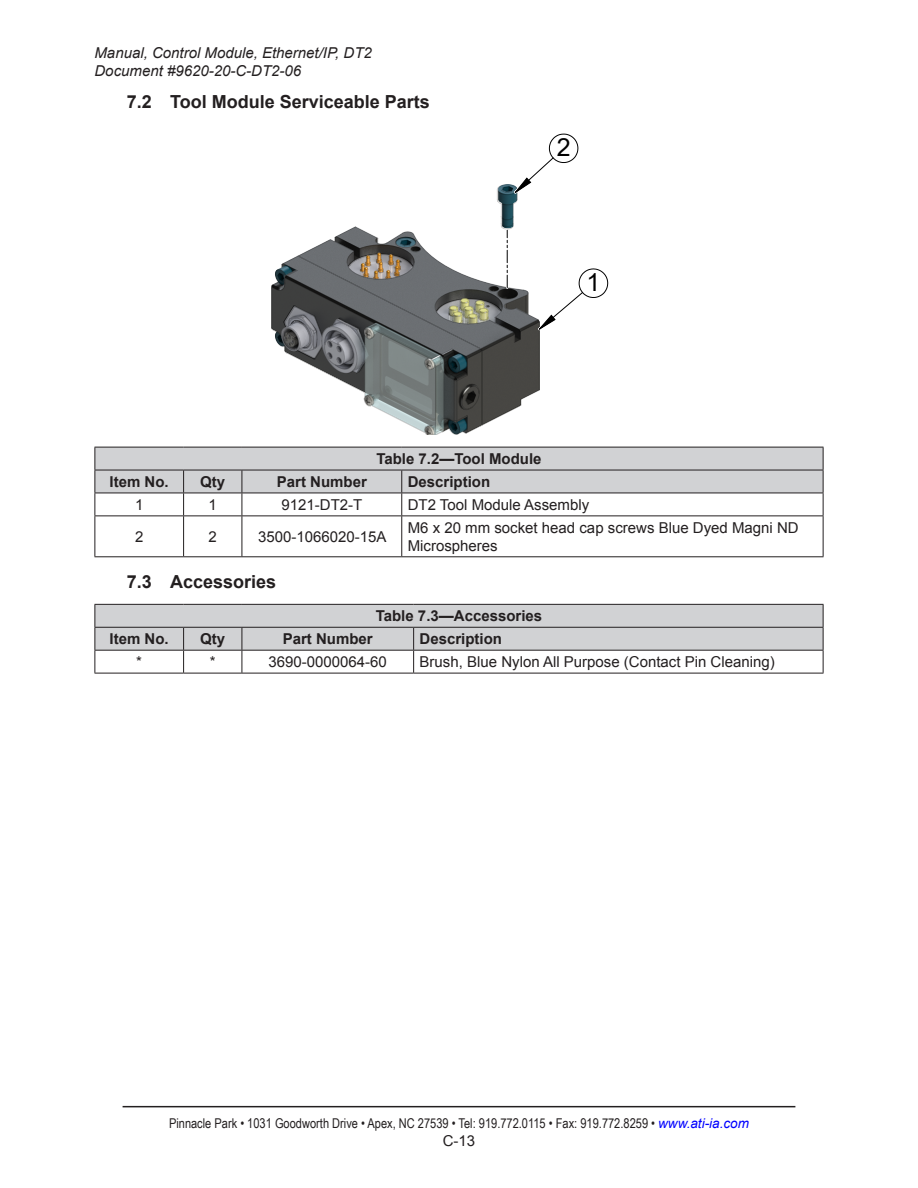
<style>
.page{position:relative;width:918px;height:1188px;background:#fff}
.page>*{position:absolute;margin:0;border:0;box-sizing:border-box;transform-origin:0 0}
.t1{font:24.9px "Arial";color:#000}
.t2{font:700 18px "Arial";color:#231f20}
.Table_text{font:15px/18px "Arial";color:#231f20}
.Table_header{font:700 15px "Arial";color:#231f20}
.t3{font:italic 15px/18px "Arial";color:#231f20}
.Table_Text_center{font:15px "Arial";color:#231f20}
.Text{font:15px "Arial";color:#231f20}
.t4{font:13.5px "Arial Narrow";color:#231f20}
.s1{font-family:"Arial";font-style:italic;color:#00f}
</style>
<div class="page">
<hr style="left:123px;top:1106px;width:672px;height:1px;background:#231f20">
<svg style="left:272px;top:185px;width:267px;height:249px"></svg>
<svg style="left:506px;top:133px;width:103px;height:199px"></svg>
<svg style="left:94px;top:447px;width:730px;height:68px"></svg>
<hr style="left:94px;top:515px;width:90px;height:1px;background:#231f20">
<hr style="left:94px;top:516px;width:1px;height:40px;background:#231f20">
<hr style="left:184px;top:515px;width:58px;height:1px;background:#231f20">
<hr style="left:183px;top:516px;width:1px;height:40px;background:#231f20">
<hr style="left:242px;top:515px;width:160px;height:1px;background:#231f20">
<hr style="left:242px;top:516px;width:1px;height:40px;background:#231f20">
<hr style="left:402px;top:515px;width:422px;height:1px;background:#231f20">
<hr style="left:401px;top:516px;width:1px;height:40px;background:#231f20">
<hr style="left:823px;top:516px;width:1px;height:40px;background:#231f20">
<hr style="left:94px;top:556px;width:90px;height:1px;background:#231f20">
<hr style="left:184px;top:556px;width:58px;height:1px;background:#231f20">
<hr style="left:242px;top:556px;width:160px;height:1px;background:#231f20">
<hr style="left:402px;top:556px;width:422px;height:1px;background:#231f20">
<svg style="left:94px;top:604px;width:730px;height:69px"></svg>
<hr style="left:94px;top:673px;width:90px;height:1px;background:#231f20">
<hr style="left:184px;top:673px;width:58px;height:1px;background:#231f20">
<hr style="left:242px;top:673px;width:172px;height:1px;background:#231f20">
<hr style="left:414px;top:673px;width:410px;height:1px;background:#231f20">
<p class="t3" style="left:94px;top:44px;width:279px">Manual, Control Module, Ethernet/IP, DT2<br>Document #9620-20-C-DT2‑06</p>
<p class="t2" style="left:127px;top:89px;width:304px">7.2 Tool Module Serviceable Parts</p>
<p class="t1" style="left:557px;top:130px;width:15px">2</p>
<p class="t1" style="left:587px;top:265px;width:15px">1</p>
<p class="Table_header" style="left:376px;top:449px;width:167px">Table 7.2—Tool Module</p>
<p class="Table_header" style="left:110px;top:472px;width:61px">Item No.</p>
<p class="Table_header" style="left:200px;top:472px;width:27px">Qty</p>
<p class="Table_header" style="left:277px;top:472px;width:92px">Part Number</p>
<p class="Table_header" style="left:408px;top:472px;width:84px">Description</p>
<p class="Text" style="left:135px;top:495px;width:10px">1</p>
<p class="Text" style="left:209px;top:495px;width:10px">1</p>
<p class="Table_Text_center" style="left:282px;top:495px;width:82px">9121‑DT2‑T</p>
<p class="Table_Text_center" style="left:408px;top:495px;width:183px">DT2 Tool Module Assembly</p>
<p class="Text" style="left:135px;top:527px;width:10px">2</p>
<p class="Text" style="left:209px;top:527px;width:10px">2</p>
<p class="Table_Text_center" style="left:258px;top:527px;width:130px">3500‑1066020‑15A</p>
<p class="Table_text" style="left:408px;top:519px;width:392px">M6 x 20 mm socket head cap screws Blue Dyed Magni ND<br>Microspheres</p>
<p class="t2" style="left:127px;top:570px;width:151px">7.3 Accessories</p>
<p class="Table_header" style="left:376px;top:606px;width:168px">Table 7.3—Accessories</p>
<p class="Table_header" style="left:110px;top:629px;width:61px">Item No.</p>
<p class="Table_header" style="left:200px;top:629px;width:27px">Qty</p>
<p class="Table_header" style="left:283px;top:629px;width:92px">Part Number</p>
<p class="Table_header" style="left:420px;top:629px;width:84px">Description</p>
<p class="Text" style="left:136px;top:652px;width:7px">*</p>
<p class="Text" style="left:210px;top:652px;width:7px">*</p>
<p class="Table_text" style="left:269px;top:653px;width:120px">3690‑0000064‑60</p>
<p class="Table_text" style="left:420px;top:653px;width:357px">Brush, Blue Nylon All Purpose (Contact Pin Cleaning)</p>
<p class="t4" style="left:169px;top:1114px;width:581px">Pinnacle Park • 1031 Goodworth Drive • Apex, NC 27539 • Tel: 919.772.0115 • Fax: 919.772.8259 • <span class="s1">www.ati‑ia.com</span></p>
<p class="Table_text" style="left:443px;top:1132px;width:34px">C-13</p>
</div>
